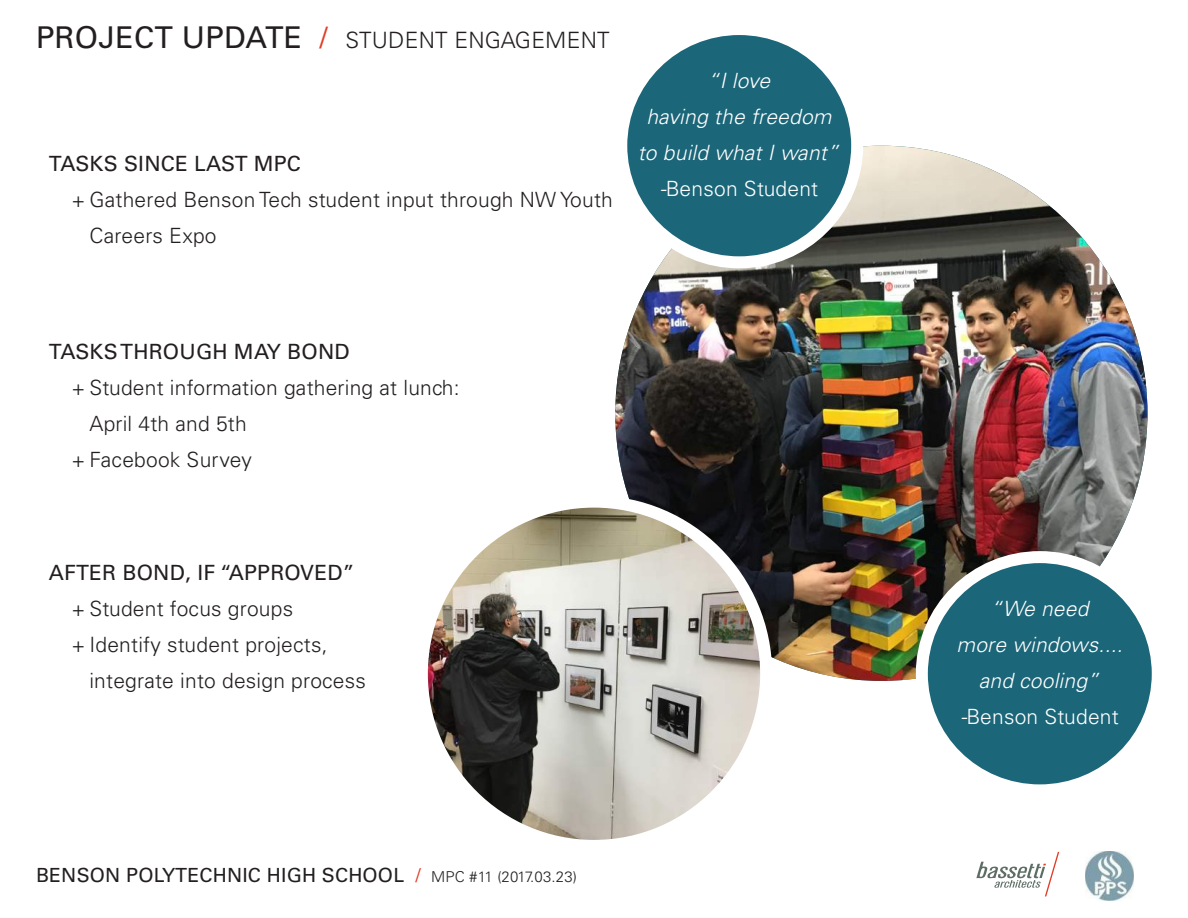
<style>
.page{position:relative;width:1188px;height:918px;background:#fff}
.page>*{position:absolute;margin:0;border:0;box-sizing:border-box;transform-origin:0 0}
.Board_Title{font:300 22.5px "Univers LT Std";letter-spacing:.01em;color:#231f20}
.t1{font:300 21px/36px "Univers LT Std";letter-spacing:.01em;color:#231f20}
.Sub-Bullet{font:italic 300 21px/36px "Univers LT Std";letter-spacing:.01em;color:#fff;text-align:center}
.Bullets{font:21px "Univers LT Std";letter-spacing:.01em;color:#231f20}
.Sub-Bullet-2{font:300 21px "Univers LT Std";letter-spacing:.01em;color:#fff}
.t2{font:19.5px "Univers LT Std";letter-spacing:.01em;color:#231f20}
.s1{font-weight:400;font-size:30px}
.s2{font-weight:400;font-size:30px;color:#e03d26}
.s3{font-style:italic}
.s4{color:#e03d26}
.s5{font-weight:300;font-size:15px}
</style>
<div class="page">
<svg style="left:976px;top:852px;width:83px;height:44px"></svg>
<img style="left:1086px;top:852px;width:48px;height:48px">
<img style="left:615px;top:146px;width:533px;height:535px">
<img style="left:422px;top:502px;width:344px;height:344px;border-radius:172px">
<div style="left:416px;top:496px;width:356px;height:356px;border:12px solid #fff;border-radius:50%"></div>
<div style="left:621px;top:29px;width:236px;height:233px;background:#1b6679;border-radius:50%"></div>
<div style="left:615px;top:23px;width:248px;height:245px;border:12px solid #fff;border-radius:50%"></div>
<div style="left:922px;top:557px;width:236px;height:233px;background:#1b6679;border-radius:50%"></div>
<div style="left:916px;top:551px;width:248px;height:245px;border:12px solid #fff;border-radius:50%"></div>
<p class="Board_Title" style="left:36px;top:26px;width:575px"><span class="s1">PROJECT UPDATE</span> <span class="s2">/</span> STUDENT ENGAGEMENT</p>
<p class="Bullets" style="left:49px;top:151px;width:254px">TASKS SINCE LAST MPC</p>
<p class="t1" style="left:89px;top:182px;width:525px;text-indent:-18px">+ Gathered Benson Tech student input through NW Youth<br>Careers Expo</p>
<p class="Sub-Bullet" style="left:638px;top:63px;width:202px">“I love<br>having the freedom to build what I want”</p>
<p class="Sub-Bullet-2" style="left:660px;top:176px;width:160px"><span class="s3">-</span>Benson Student</p>
<p class="Bullets" style="left:49px;top:340px;width:302px">TASKS THROUGH MAY BOND</p>
<p class="t1" style="left:89px;top:370px;width:372px;text-indent:-18px">+ Student information gathering at lunch:<br>April 4th and 5th</p>
<p class="t1" style="left:71px;top:442px;width:182px">+ Facebook Survey</p>
<p class="Bullets" style="left:49px;top:560px;width:307px">AFTER BOND, IF “APPROVED”</p>
<p class="t1" style="left:71px;top:591px;width:223px">+ Student focus groups</p>
<p class="t1" style="left:89px;top:627px;width:278px;text-indent:-18px">+ Identify student projects, integrate into design process</p>
<p class="t2" style="left:36px;top:864px;width:543px">BENSON POLYTECHNIC HIGH SCHOOL <span class="s4">/</span> <span class="s5">MPC #11 (2017.03.23)</span></p>
<p class="Sub-Bullet" style="left:957px;top:591px;width:168px">“We need<br>more windows.... and cooling”</p>
<p class="Sub-Bullet-2" style="left:960px;top:704px;width:160px"><span class="s3">-</span>Benson Student</p>
</div>
